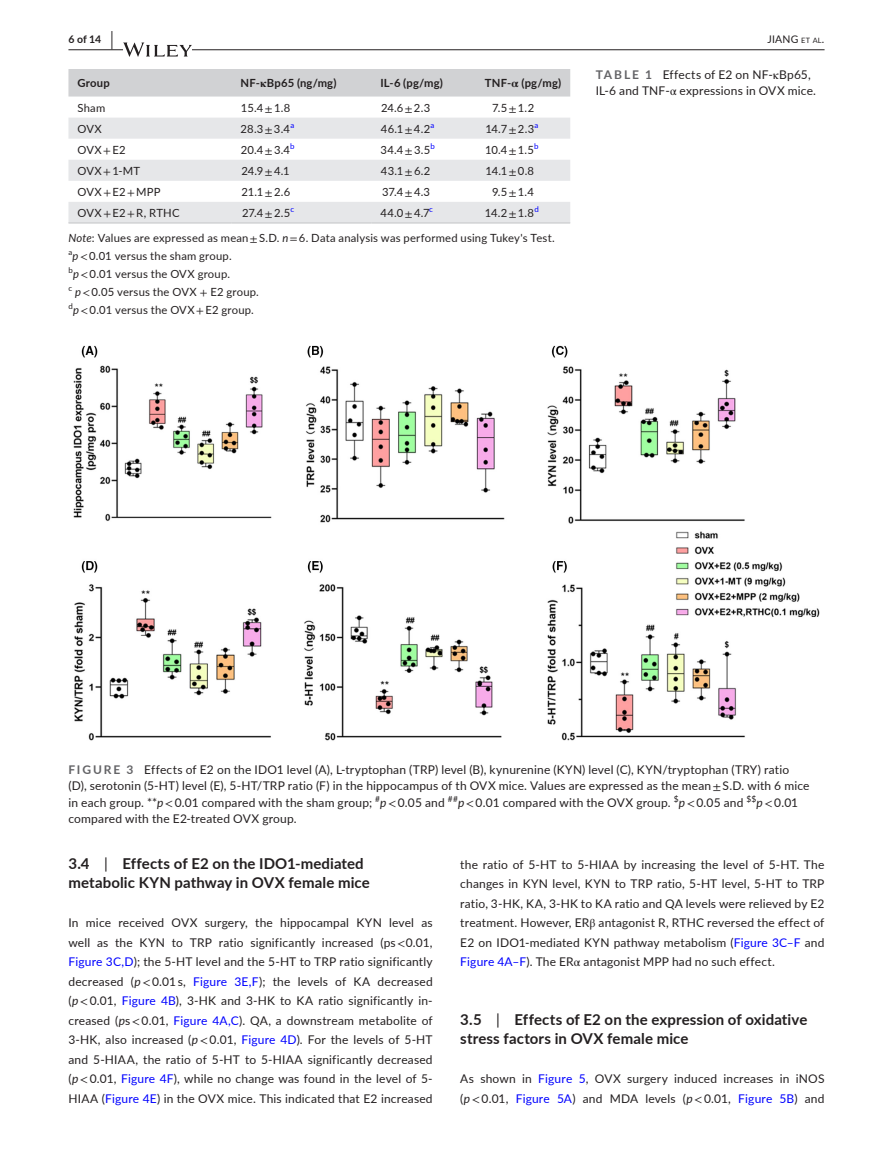
<style>
.page{position:relative;width:893px;height:1174px;background:#fff}
.page>*{position:absolute;margin:0;border:0;box-sizing:border-box;transform-origin:0 0}
.t1{font:700 15px/19.5px "Lato";letter-spacing:.01em;color:#231f20}
.t2{font:12px/19.5px "Lato";letter-spacing:.015em;color:#231f20}
.t3{font:11.25px "Lato";letter-spacing:.015em;color:#231f20}
.t4{font:700 11.25px "Lato";letter-spacing:.015em;color:#231f20}
.t5{font:10.5px "Lato";letter-spacing:.025em;color:#231f20}
.t6{font:700 10.5px "Lato";color:#231f20}
.t7{font:8.4px "Lato";color:#231f20}
.t8{font:7.8px "Lato";color:#00f}
.t9{font:7.8px "Lato";color:#231f20}
.s1{font-size:19.5px}
.s2{font-size:7.35px}
.s3{font-family:"STIX"}
.s4{font-style:italic}
.s5{font-weight:700;color:#636366}
.s6{font-weight:400}
.s7{color:#00f}
</style>
<div class="page">
<hr style="left:68px;top:49px;width:756px;height:1px;background:#231f20">
<svg style="left:123px;top:42px;width:69px;height:15px"></svg>
<div style="left:68px;top:69px;width:502px;height:28px;background:#d1d2d4"></div>
<svg style="left:68px;top:118px;width:502px;height:104px;fill:#e6e7e9"></svg>
<hr style="left:68px;top:222px;width:164px;height:2px;background:#d1d2d4">
<hr style="left:232px;top:222px;width:139px;height:2px;background:#d1d2d4">
<hr style="left:371px;top:222px;width:105px;height:2px;background:#d1d2d4">
<hr style="left:476px;top:222px;width:94px;height:2px;background:#d1d2d4">
<img style="left:73px;top:345px;width:747px;height:396px">
<p class="t6" style="left:68px;top:31px;width:46px">6 of 14 <span class="s1">|</span></p>
<p class="t5" style="left:767px;top:31px;width:59px">JIANG <span class="s2">et al</span>.</p>
<p class="t4" style="left:77px;top:75px;width:34px">Group</p>
<p class="t4" style="left:241px;top:75px;width:97px">NF-<span class="s3">κ</span>Bp65 (ng/mg)</p>
<p class="t4" style="left:380px;top:75px;width:64px">IL-6 (pg/mg)</p>
<p class="t4" style="left:485px;top:75px;width:78px">TNF-<span class="s3">α</span> (pg/mg)</p>
<p class="t3" style="left:77px;top:99px;width:29px">Sham</p>
<p class="t3" style="left:241px;top:99px;width:51px">15.4 <span class="s3">±</span> 1.8</p>
<p class="t3" style="left:381px;top:99px;width:51px">24.6 <span class="s3">±</span> 2.3</p>
<p class="t3" style="left:492px;top:99px;width:43px">7.5 <span class="s3">±</span> 1.2</p>
<p class="t3" style="left:77px;top:120px;width:26px">OVX</p>
<p class="t3" style="left:241px;top:120px;width:51px">28.3 <span class="s3">±</span> 3.4</p>
<p class="t8" style="left:290px;top:119px;width:5px">a</p>
<p class="t3" style="left:381px;top:120px;width:51px">46.1 <span class="s3">±</span> 4.2</p>
<p class="t8" style="left:430px;top:119px;width:5px">a</p>
<p class="t3" style="left:485px;top:120px;width:50px">14.7 <span class="s3">±</span> 2.3</p>
<p class="t8" style="left:534px;top:119px;width:5px">a</p>
<p class="t3" style="left:77px;top:142px;width:50px">OVX <span class="s3">+</span> E2</p>
<p class="t3" style="left:241px;top:142px;width:51px">20.4 <span class="s3">±</span> 3.4</p>
<p class="t8" style="left:290px;top:140px;width:6px">b</p>
<p class="t3" style="left:381px;top:142px;width:51px">34.4 <span class="s3">±</span> 3.5</p>
<p class="t8" style="left:430px;top:140px;width:6px">b</p>
<p class="t3" style="left:485px;top:142px;width:51px">10.4 <span class="s3">±</span> 1.5</p>
<p class="t8" style="left:534px;top:140px;width:6px">b</p>
<p class="t3" style="left:77px;top:163px;width:64px">OVX <span class="s3">+</span> 1-MT</p>
<p class="t3" style="left:241px;top:163px;width:50px">24.9 <span class="s3">±</span> 4.1</p>
<p class="t3" style="left:381px;top:163px;width:51px">43.1 <span class="s3">±</span> 6.2</p>
<p class="t3" style="left:486px;top:163px;width:50px">14.1 <span class="s3">±</span> 0.8</p>
<p class="t3" style="left:77px;top:184px;width:84px">OVX <span class="s3">+</span> E2 <span class="s3">+</span> MPP</p>
<p class="t3" style="left:241px;top:184px;width:50px">21.1 <span class="s3">±</span> 2.6</p>
<p class="t3" style="left:382px;top:184px;width:50px">37.4 <span class="s3">±</span> 4.3</p>
<p class="t3" style="left:492px;top:184px;width:43px">9.5 <span class="s3">±</span> 1.4</p>
<p class="t3" style="left:77px;top:205px;width:104px">OVX <span class="s3">+</span> E2 <span class="s3">+</span> R, RTHC</p>
<p class="t3" style="left:242px;top:205px;width:50px">27.4 <span class="s3">±</span> 2.5</p>
<p class="t8" style="left:290px;top:203px;width:5px">c</p>
<p class="t3" style="left:380px;top:205px;width:51px">44.0 <span class="s3">±</span> 4.7</p>
<p class="t8" style="left:429px;top:203px;width:5px">c</p>
<p class="t3" style="left:485px;top:205px;width:51px">14.2 <span class="s3">±</span> 1.8</p>
<p class="t8" style="left:534px;top:203px;width:6px">d</p>
<p class="t3" style="left:68px;top:229px;width:488px"><span class="s4">Note</span>: Values are expressed as mean <span class="s3">±</span> S.D. <span class="s4">n</span><span class="s3">=</span> 6. Data analysis was performed using Tukey's Test.</p>
<p class="t9" style="left:68px;top:246px;width:5px">a</p>
<p class="t3" style="left:73px;top:247px;width:160px"><span class="s4">p</span><span class="s3">&lt;</span> 0.01 versus the sham group.</p>
<p class="t9" style="left:68px;top:264px;width:6px">b</p>
<p class="t3" style="left:73px;top:265px;width:158px"><span class="s4">p</span><span class="s3">&lt;</span> 0.01 versus the OVX group.</p>
<p class="t9" style="left:68px;top:282px;width:5px">c</p>
<p class="t3" style="left:75px;top:283px;width:185px"><span class="s4">p</span><span class="s3">&lt;</span> 0.05 versus the OVX <span class="s3">+</span> E2 group.</p>
<p class="t9" style="left:68px;top:300px;width:6px">d</p>
<p class="t3" style="left:73px;top:301px;width:182px"><span class="s4">p</span><span class="s3">&lt;</span> 0.01 versus the OVX <span class="s3">+</span> E2 group.</p>
<p class="t2" style="left:596px;top:66px;width:222px;line-height:16.5px"><span class="s5">TABLE 1</span> Effects of E2 on NF-<span class="s3">κ</span>Bp65,<br>IL-6 and TNF-<span class="s3">α</span> expressions in OVX mice.</p>
<p class="t2" style="left:68px;top:761px;width:742px;line-height:16.5px"><span class="s5">FIGURE 3</span> Effects of E2 on the IDO1 level (A), L-tryptophan (TRP) level (B), kynurenine (KYN) level (C), KYN/tryptophan (TRY) ratio (D), serotonin (5-HT) level (E), 5-HT/TRP ratio (F) in the hippocampus of th OVX mice. Values are expressed as the mean <span class="s3">±</span> S.D. with 6 mice in each group. **<span class="s4">p</span><span class="s3">&lt;</span> 0.01 compared with the sham group; <sup>#</sup><span class="s4">p</span><span class="s3">&lt;</span> 0.05 and</p>
<p class="t7" style="left:448px;top:792px;width:12px">##</p>
<p class="t2" style="left:458px;top:792px;width:214px"><span class="s4">p</span><span class="s3">&lt;</span> 0.01 compared with the OVX group.</p>
<p class="t7" style="left:674px;top:792px;width:6px">$</p>
<p class="t2" style="left:679px;top:792px;width:66px"><span class="s4">p</span><span class="s3">&lt;</span> 0.05 and</p>
<p class="t7" style="left:747px;top:792px;width:11px">$$</p>
<p class="t2" style="left:757px;top:792px;width:43px"><span class="s4">p</span><span class="s3">&lt;</span> 0.01</p>
<p class="t2" style="left:68px;top:809px;width:230px">compared with the E2-treated OVX group.</p>
<p class="t1" style="left:68px;top:853px;width:303px">3.4 <span class="s6">|</span> Effects of E2 on the IDO1-mediated metabolic KYN pathway in OVX female mice</p>
<p class="t2" style="left:68px;top:912px;width:366px;text-align:justify">In mice received OVX surgery, the hippocampal KYN level as well as the KYN to TRP ratio significantly increased (ps <span class="s3">&lt;</span>0.01, <span class="s7">Figure 3C,D</span>); the 5-HT level and the 5-HT to TRP ratio significantly decreased (<span class="s4">p</span><span class="s3">&lt;</span> 0.01 s, <span class="s7">Figure 3E,F</span>); the levels of KA decreased (<span class="s4">p</span><span class="s3">&lt;</span> 0.01, <span class="s7">Figure 4B</span>), 3-HK and 3-HK to KA ratio significantly in&shy;creased (<span class="s4">p</span>s <span class="s3">&lt;</span> 0.01, <span class="s7">Figure 4A,C</span>). QA, a downstream metabolite of 3-HK, also increased (<span class="s4">p</span><span class="s3">&lt;</span> 0.01, <span class="s7">Figure 4D</span>). For the levels of 5-HT and 5-HIAA, the ratio of 5-HT to 5-HIAA significantly decreased (<span class="s4">p</span><span class="s3">&lt;</span> 0.01, <span class="s7">Figure 4F</span>), while no change was found in the level of 5- HIAA (<span class="s7">Figure 4E</span>) in the OVX mice. This indicated that E2 increased</p>
<p class="t2" style="left:460px;top:854px;width:366px;text-align:justify">the ratio of 5-HT to 5-HIAA by increasing the level of 5-HT. The changes in KYN level, KYN to TRP ratio, 5-HT level, 5-HT to TRP ratio, 3-HK, KA, 3-HK to KA ratio and QA levels were relieved by E2 treatment. However, ER<span class="s3">β</span> antagonist R, RTHC reversed the effect of E2 on IDO1-mediated KYN pathway metabolism (<span class="s7">Figure 3C–F</span> and <span class="s7">Figure 4A–F</span>). The ER<span class="s3">α</span> antagonist MPP had no such effect.</p>
<p class="t1" style="left:460px;top:1009px;width:348px">3.5 <span class="s6">|</span> Effects of E2 on the expression of oxidative stress factors in OVX female mice</p>
<p class="t2" style="left:460px;top:1068px;width:366px">As shown in <span class="s7">Figure 5</span>, OVX surgery induced increases in iNOS (<span class="s4">p</span><span class="s3">&lt;</span> 0.01, <span class="s7">Figure 5A</span>) and MDA levels (<span class="s4">p</span><span class="s3">&lt;</span> 0.01, <span class="s7">Figure 5B</span>) and</p>
</div>
